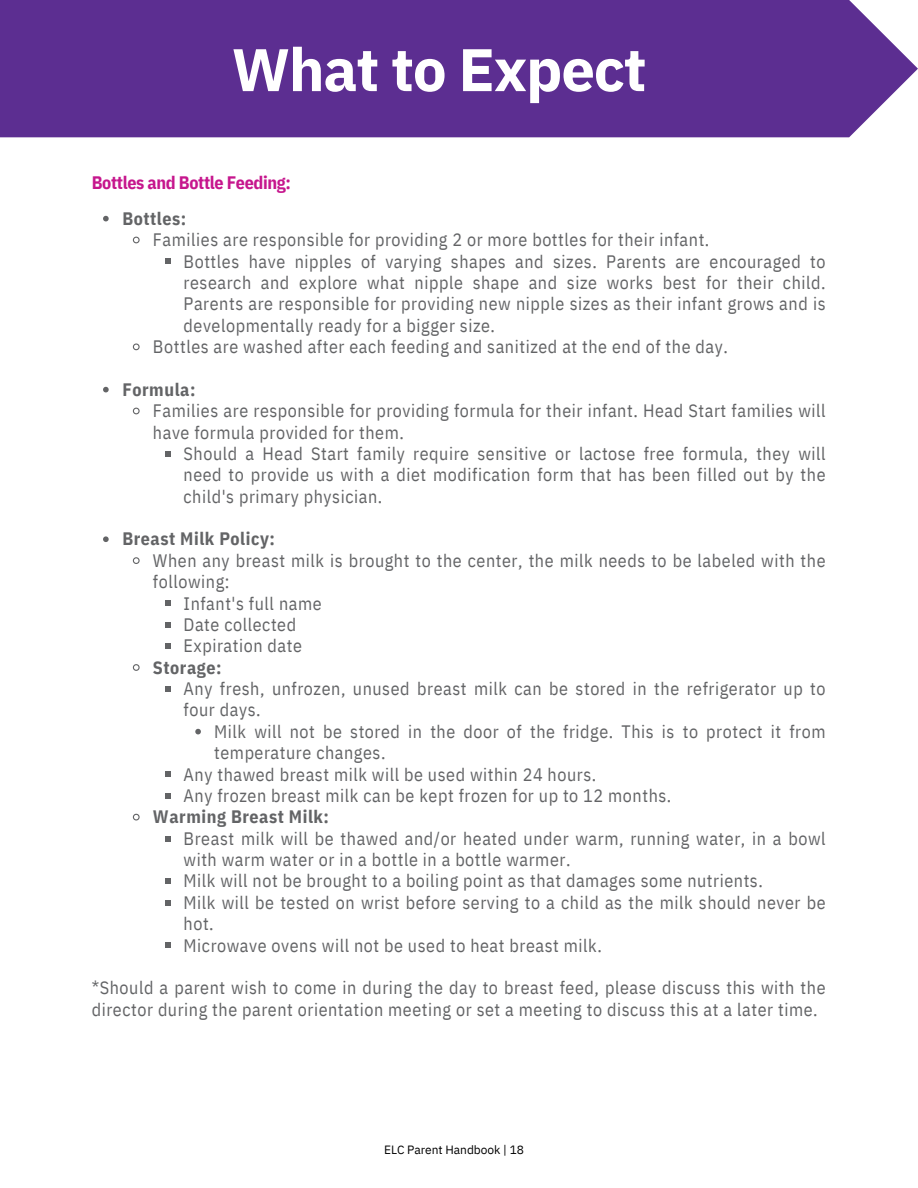
<style>
.page{position:relative;width:918px;height:1188px;background:#fff}
.page>*{position:absolute;margin:0;border:0;box-sizing:border-box;transform-origin:0 0}
.t1{font:700 60px "IBM Plex Sans";letter-spacing:-.02em;color:#fff}
.t2{font:18px/21.3px "IBM Plex Sans Cond";letter-spacing:.03em;color:#636466}
.t3{font:700 18px "IBM Plex Sans Cond";letter-spacing:.03em;color:#636466}
.t4{font:700 18px "IBM Plex Sans Cond";letter-spacing:-.02em;color:#c6168d}
.t5{font:12px "IBM Plex Sans";letter-spacing:-.005em;color:#000}
</style>
<div class="page">
<svg style="left:103px;top:216px;width:6px;height:5px"></svg>
<svg style="left:132px;top:236px;width:8px;height:8px"></svg>
<svg style="left:165px;top:259px;width:6px;height:5px"></svg>
<svg style="left:132px;top:343px;width:8px;height:8px"></svg>
<svg style="left:103px;top:387px;width:6px;height:5px"></svg>
<svg style="left:132px;top:407px;width:8px;height:8px"></svg>
<svg style="left:165px;top:451px;width:6px;height:6px"></svg>
<svg style="left:103px;top:536px;width:6px;height:6px"></svg>
<svg style="left:132px;top:557px;width:8px;height:7px"></svg>
<svg style="left:165px;top:601px;width:6px;height:5px"></svg>
<svg style="left:165px;top:622px;width:6px;height:6px"></svg>
<svg style="left:165px;top:643px;width:6px;height:6px"></svg>
<svg style="left:132px;top:664px;width:8px;height:7px"></svg>
<svg style="left:165px;top:686px;width:6px;height:6px"></svg>
<svg style="left:195px;top:729px;width:6px;height:5px"></svg>
<svg style="left:165px;top:772px;width:6px;height:5px"></svg>
<svg style="left:165px;top:793px;width:6px;height:6px"></svg>
<svg style="left:132px;top:813px;width:8px;height:8px"></svg>
<svg style="left:165px;top:836px;width:6px;height:5px"></svg>
<svg style="left:165px;top:878px;width:6px;height:6px"></svg>
<svg style="left:165px;top:900px;width:6px;height:5px"></svg>
<svg style="left:165px;top:943px;width:6px;height:5px"></svg>
<div style="left:0;top:0;width:918px;height:137px;background:#5c2e91"></div>
<h1 class="t1" style="left:232px;top:30px;width:416px">What to Expect</h1>
<p class="t4" style="left:92px;top:170px;width:201px">Bottles and Bottle Feeding:</p>
<p class="t3" style="left:122px;top:206px;width:65px">Bottles:</p>
<p class="t2" style="left:153px;top:229px;width:558px">Families are responsible for providing 2 or more bottles for their infant.</p>
<p class="t2" style="left:184px;top:250px;width:644px">Bottles have nipples of varying shapes and sizes. Parents are encouraged to</p>
<p class="t2" style="left:184px;top:272px;width:644px">research and explore what nipple shape and size works best for their child.</p>
<p class="t2" style="left:184px;top:293px;width:644px">Parents are responsible for providing new nipple sizes as their infant grows and is</p>
<p class="t2" style="left:184px;top:314px;width:313px">developmentally ready for a bigger size.</p>
<p class="t2" style="left:153px;top:336px;width:576px">Bottles are washed after each feeding and sanitized at the end of the day.</p>
<p class="t3" style="left:122px;top:377px;width:75px">Formula:</p>
<p class="t2" style="left:153px;top:400px;width:674px">Families are responsible for providing formula for their infant. Head Start families will have formula provided for them.</p>
<p class="t2" style="left:184px;top:443px;width:644px;text-align:justify">Should a Head Start family require sensitive or lactose free formula, they will need to provide us with a diet modification form that has been filled out by the child's primary physician.</p>
<p class="t3" style="left:122px;top:527px;width:154px">Breast Milk Policy:</p>
<p class="t2" style="left:153px;top:549px;width:674px">When any breast milk is brought to the center, the milk needs to be labeled with the</p>
<p class="t2" style="left:153px;top:571px;width:78px">following:</p>
<p class="t2" style="left:184px;top:592px;width:140px">Infant's full name</p>
<p class="t2" style="left:184px;top:614px;width:114px">Date collected</p>
<p class="t2" style="left:184px;top:635px;width:120px">Expiration date</p>
<p class="t3" style="left:153px;top:655px;width:70px">Storage:</p>
<p class="t2" style="left:184px;top:678px;width:644px">Any fresh, unfrozen, unused breast milk can be stored in the refrigerator up to four days.</p>
<p class="t2" style="left:214px;top:720px;width:613px">Milk will not be stored in the door of the fridge. This is to protect it from</p>
<p class="t2" style="left:214px;top:742px;width:173px">temperature changes.</p>
<p class="t2" style="left:184px;top:763px;width:414px">Any thawed breast milk will be used within 24 hours.</p>
<p class="t2" style="left:184px;top:785px;width:489px">Any frozen breast milk can be kept frozen for up to 12 months.</p>
<p class="t3" style="left:153px;top:805px;width:178px">Warming Breast Milk:</p>
<p class="t2" style="left:184px;top:827px;width:644px">Breast milk will be thawed and/or heated under warm, running water, in a bowl with warm water or in a bottle in a bottle warmer.<br>Milk will not be brought to a boiling point as that damages some nutrients.<br>Milk will be tested on wrist before serving to a child as the milk should never be hot.<br>Microwave ovens will not be used to heat breast milk.</p>
<p class="t2" style="left:92px;top:977px;width:735px">*Should a parent wish to come in during the day to breast feed, please discuss this with the director during the parent orientation meeting or set a meeting to discuss this at a later time.</p>
<p class="t5" style="left:384px;top:1141px;width:141px">ELC Parent Handbook | 18</p>
</div>
